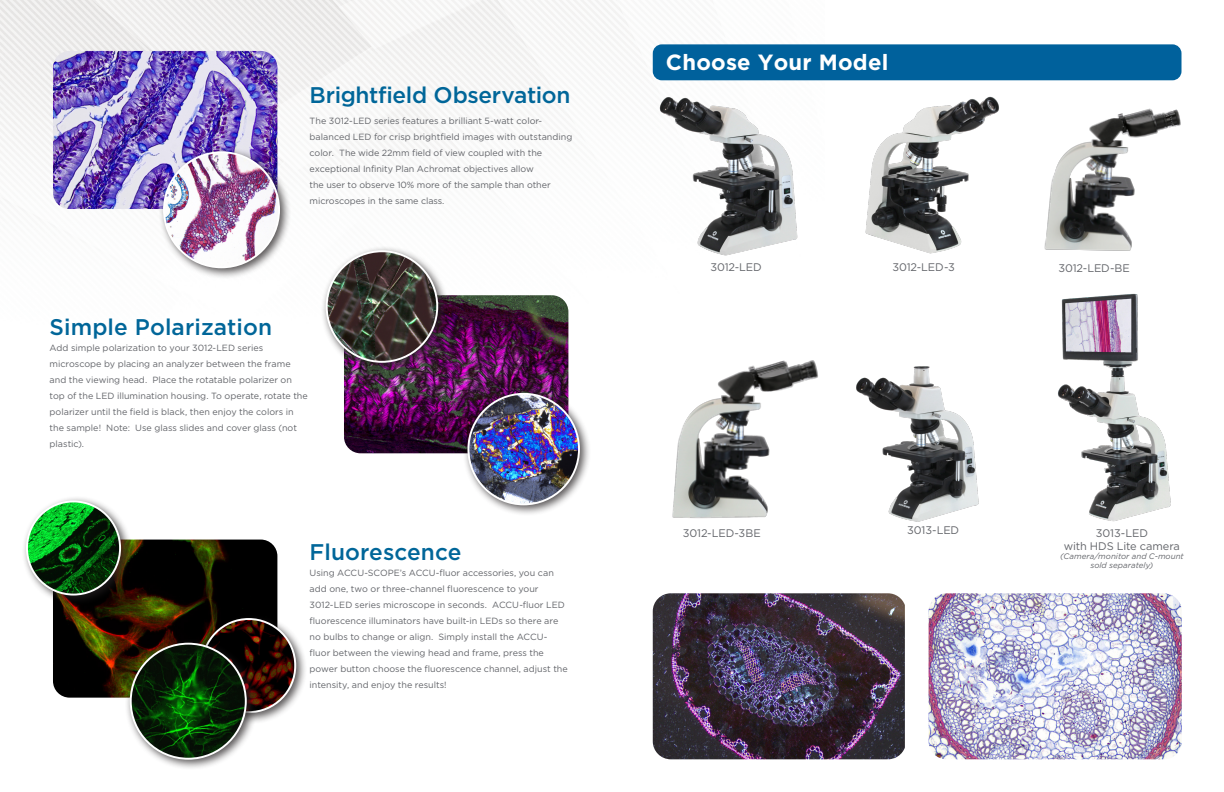
<style>
.page{position:relative;width:1224px;height:792px;background:#fff}
.page>*{position:absolute;margin:0;border:0;box-sizing:border-box;transform-origin:0 0}
.t1{font:500 22.6px "Gotham";color:#069}
.t2{font:700 22px "Gotham";letter-spacing:.01em;color:#fff}
.t3{font:11px "Gotham";letter-spacing:-.01em;color:#63656a}
.t4{font:9px/16px "Gotham";color:#63656a}
.t5{font:italic 8px "Gotham";letter-spacing:.005em;color:#63656a}
</style>
<div class="page">
<img style="left:0;top:0;width:824px;height:388px">
<img style="left:344px;top:295px;width:224px;height:158px">
<img style="left:53px;top:51px;width:224px;height:158px">
<img style="left:53px;top:540px;width:224px;height:158px">
<div style="left:158px;top:147px;width:133px;height:132px;background:#231f20;opacity:.75"></div>
<img style="left:164px;top:152px;width:115px;height:115px;border-radius:58px">
<div style="left:163px;top:151px;width:117px;height:117px;border:2px solid #fff;border-radius:50%"></div>
<div style="left:321px;top:246px;width:129px;height:128px;background:#231f20;opacity:.75"></div>
<img style="left:327px;top:251px;width:110px;height:111px;border-radius:55px">
<div style="left:326px;top:250px;width:112px;height:113px;border:2px solid #fff;border-radius:50%"></div>
<div style="left:196px;top:613px;width:111px;height:111px;background:#231f20;opacity:.75"></div>
<img style="left:202px;top:619px;width:92px;height:93px">
<div style="left:21px;top:496px;width:111px;height:111px;background:#231f20;opacity:.75"></div>
<img style="left:27px;top:501px;width:93px;height:94px;border-radius:47px">
<div style="left:26px;top:501px;width:95px;height:95px;border:2px solid #fff;border-radius:50%"></div>
<div style="left:125px;top:638px;width:133px;height:133px;background:#231f20;opacity:.75"></div>
<img style="left:131px;top:644px;width:115px;height:115px;border-radius:58px">
<div style="left:130px;top:643px;width:117px;height:117px;border:2px solid #fff;border-radius:50%"></div>
<img style="left:633px;top:94px;width:191px;height:184px">
<img style="left:865px;top:96px;width:134px;height:158px">
<img style="left:1044px;top:108px;width:137px;height:143px">
<img style="left:632px;top:338px;width:192px;height:180px">
<img style="left:1058px;top:293px;width:113px;height:229px">
<img style="left:856px;top:366px;width:123px;height:156px">
<img style="left:653px;top:593px;width:252px;height:166px">
<div style="left:653px;top:44px;width:529px;height:36px;background:#00619c;border-radius:9px"></div>
<img style="left:929px;top:593px;width:253px;height:166px">
<div style="left:463px;top:388px;width:128px;height:129px;background:#231f20;opacity:.75"></div>
<img style="left:468px;top:394px;width:111px;height:110px;border-radius:55px">
<div style="left:467px;top:393px;width:113px;height:112px;border:2px solid #fff;border-radius:50%"></div>
<p class="t1" style="left:310px;top:82px;width:262px">Brightfield Observation</p>
<p class="t4" style="left:310px;top:113px;width:264px">The 3012-LED series features a brilliant 5-watt color&shy;balanced LED for crisp brightfield images with outstanding color. The wide 22mm field of view coupled with the exceptional Infinity Plan Achromat objectives allow<br>the user to observe 10% more of the sample than other microscopes in the same class.</p>
<p class="t1" style="left:50px;top:314px;width:224px">Simple Polarization</p>
<p class="t4" style="left:50px;top:340px;width:260px">Add simple polarization to your 3012-LED series microscope by placing an analyzer between the frame and the viewing head. Place the rotatable polarizer on top of the LED illumination housing. To operate, rotate the polarizer until the field is black, then enjoy the colors in the sample! Note: Use glass slides and cover glass (not plastic).</p>
<p class="t1" style="left:310px;top:539px;width:153px">Fluorescence</p>
<p class="t4" style="left:310px;top:565px;width:260px">Using ACCU-SCOPE’s ACCU-fluor accessories, you can add one, two or three-channel fluorescence to your 3012-LED series microscope in seconds. ACCU-fluor LED fluorescence illuminators have built-in LEDs so there are no bulbs to change or align. Simply install the ACCU&shy;fluor between the viewing head and frame, press the power button choose the fluorescence channel, adjust the intensity, and enjoy the results!</p>
<p class="t2" style="left:666px;top:49px;width:224px">Choose Your Model</p>
<p class="t3" style="left:710px;top:261px;width:53px">3012-LED</p>
<p class="t3" style="left:892px;top:261px;width:64px">3012-LED-3</p>
<p class="t3" style="left:1058px;top:262px;width:73px">3012-LED-BE</p>
<p class="t3" style="left:683px;top:527px;width:79px">3012-LED-3BE</p>
<p class="t3" style="left:907px;top:524px;width:53px">3013-LED</p>
<p class="t3" style="left:1096px;top:527px;width:53px">3013-LED</p>
<p class="t3" style="left:1064px;top:540px;width:118px">with HDS Lite camera</p>
<p class="t5" style="left:1060px;top:552px;width:125px">(Camera/monitor and C-mount</p>
<p class="t5" style="left:1090px;top:561px;width:64px">sold separately)</p>
</div>
